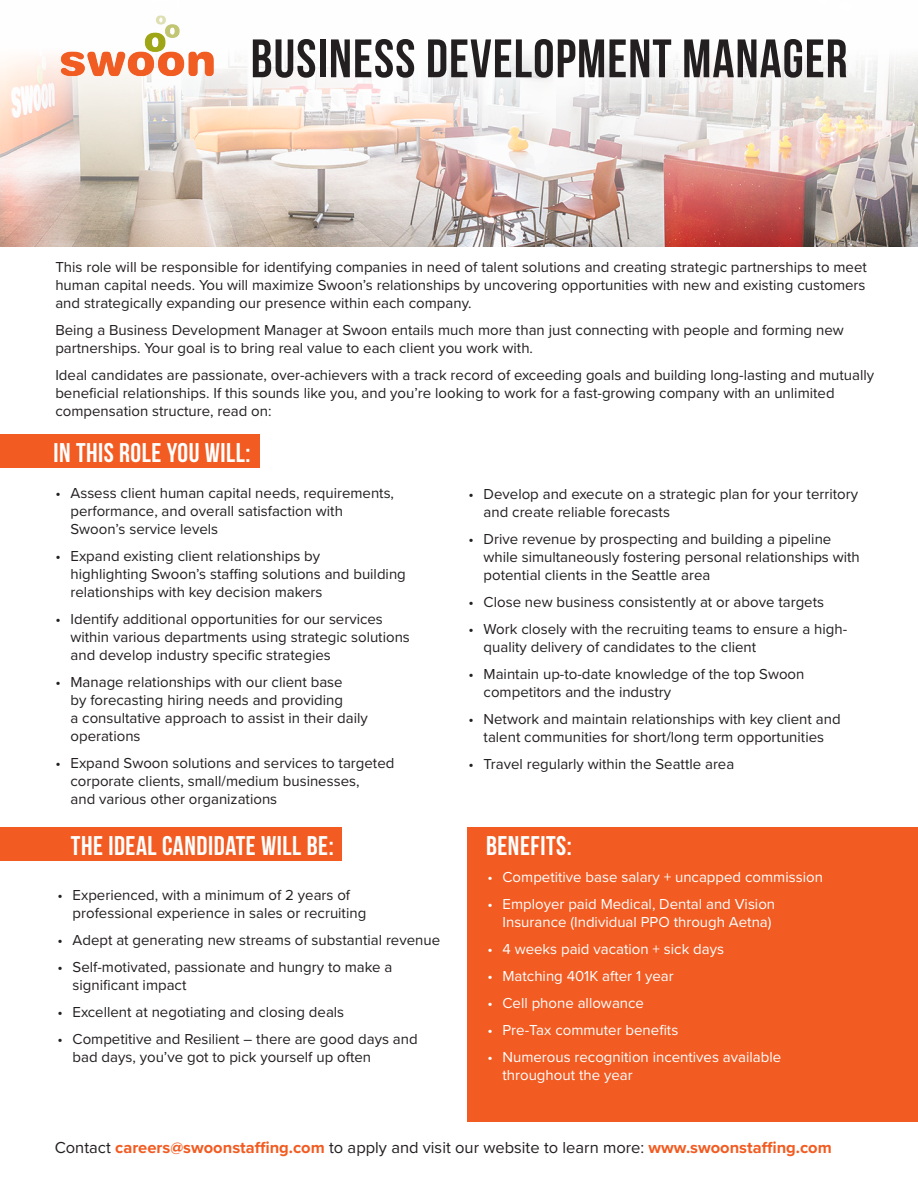
<style>
.page{position:relative;width:918px;height:1188px;background:#fff}
.page>*{position:absolute;margin:0;border:0;box-sizing:border-box;transform-origin:0 0}
.t1{font:54px "Bebas Neue";letter-spacing:.02em;color:#231f20}
.t2{font:27px "Bebas Neue";letter-spacing:.02em;color:#fff}
.t3{font:700 16.5px "Proxima Nova";color:#f25b21}
.t4{font:15px/18px "Proxima Nova";color:#231f20}
.t5{font:15px/18px "Proxima Nova";color:#fff;text-align:right}
.s1{font-weight:400;color:#231f20}
</style>
<div class="page">
<div style="left:0;top:434px;width:260px;height:34px;background:#f25b21"></div>
<img style="left:0;top:56px;width:918px;height:191px">
<img style="left:47px;top:15px;width:180px;height:132px">
<div style="left:0;top:827px;width:342px;height:33px;background:#f25b21"></div>
<div style="left:467px;top:827px;width:451px;height:295px;background:#f25b21"></div>
<p class="t1" style="left:251px;top:29px;width:598px">BUSINESS DEVELOPMENT MANAGER</p>
<p class="t4" style="left:55px;top:257px;width:813px;text-align:justify">This role will be responsible for identifying companies in need of talent solutions and creating strategic partnerships to meet human capital needs. You will maximize Swoon’s relationships by uncovering opportunities with new and existing customers and strategically expanding our presence within each company.</p>
<p class="t4" style="left:55px;top:320px;width:790px">Being a Business Development Manager at Swoon entails much more than just connecting with people and forming new partnerships. Your goal is to bring real value to each client you work with.</p>
<p class="t4" style="left:55px;top:365px;width:820px">Ideal candidates are passionate, over-achievers with a track record of exceeding goals and building long-lasting and mutually beneficial relationships. If this sounds like you, and you’re looking to work for a fast-growing company with an unlimited compensation structure, read on:</p>
<p class="t2" style="left:54px;top:438px;width:199px">IN THIS ROLE YOU WILL:</p>
<p class="t4" style="left:70px;top:483px;width:325px;text-indent:-15px">• Assess client human capital needs, requirements, performance, and overall satisfaction with<br>Swoon’s service levels</p>
<p class="t4" style="left:70px;top:546px;width:337px;text-indent:-15px">• Expand existing client relationships by<br>highlighting Swoon’s staffing solutions and building relationships with key decision makers</p>
<p class="t4" style="left:70px;top:609px;width:341px;text-indent:-15px">• Identify additional opportunities for our services within various departments using strategic solutions and develop industry specific strategies</p>
<p class="t4" style="left:70px;top:672px;width:299px;text-indent:-15px">• Manage relationships with our client base<br>by forecasting hiring needs and providing<br>a consultative approach to assist in their daily operations</p>
<p class="t4" style="left:70px;top:753px;width:325px;text-indent:-15px">• Expand Swoon solutions and services to targeted corporate clients, small/medium businesses,<br>and various other organizations</p>
<p class="t4" style="left:484px;top:484px;width:376px;text-indent:-15px">• Develop and execute on a strategic plan for your territory and create reliable forecasts</p>
<p class="t4" style="left:484px;top:529px;width:378px;text-indent:-15px">• Drive revenue by prospecting and building a pipeline while simultaneously fostering personal relationships with potential clients in the Seattle area</p>
<p class="t4" style="left:469px;top:592px;width:357px">• Close new business consistently at or above targets</p>
<p class="t4" style="left:484px;top:619px;width:365px;text-indent:-15px">• Work closely with the recruiting teams to ensure a high&shy;quality delivery of candidates to the client</p>
<p class="t4" style="left:484px;top:664px;width:322px;text-indent:-15px">• Maintain up-to-date knowledge of the top Swoon competitors and the industry</p>
<p class="t4" style="left:469px;top:709px;width:374px;text-align:center">• Network and maintain relationships with key client and talent communities for short/long term opportunities</p>
<p class="t4" style="left:469px;top:754px;width:267px">• Travel regularly within the Seattle area</p>
<p class="t2" style="left:71px;top:830px;width:264px">THE IDEAL CANDIDATE WILL BE:</p>
<p class="t4" style="left:73px;top:885px;width:295px;text-indent:-15px">• Experienced, with a minimum of 2 years of professional experience in sales or recruiting</p>
<p class="t4" style="left:58px;top:930px;width:384px">• Adept at generating new streams of substantial revenue</p>
<p class="t4" style="left:73px;top:957px;width:321px;text-indent:-15px">• Self-motivated, passionate and hungry to make a significant impact</p>
<p class="t4" style="left:58px;top:1002px;width:288px">• Excellent at negotiating and closing deals</p>
<p class="t4" style="left:73px;top:1029px;width:347px;text-indent:-15px">• Competitive and Resilient – there are good days and bad days, you’ve got to pick yourself up often</p>
<p class="t2" style="left:486px;top:830px;width:87px">BENEFITS:</p>
<p class="t5" style="left:488px;top:867px;width:337px">• Competitive base salary + uncapped commission</p>
<p class="t5" style="left:488px;top:894px;width:289px">• Employer paid Medical, Dental and Vision<br>Insurance (Individual PPO through Aetna)</p>
<p class="t5" style="left:488px;top:939px;width:238px">• 4 weeks paid vacation + sick days</p>
<p class="t5" style="left:488px;top:966px;width:188px">• Matching 401K after 1 year</p>
<p class="t5" style="left:488px;top:993px;width:158px">• Cell phone allowance</p>
<p class="t5" style="left:488px;top:1020px;width:192px">• Pre-Tax commuter benefits</p>
<p class="t5" style="left:502px;top:1047px;width:280px;text-align:left;text-indent:-15px">• Numerous recognition incentives available throughout the year</p>
<p class="t3" style="left:55px;top:1135px;width:779px"><span class="s1">Contact</span> careers@swoonstaffing.com <span class="s1">to apply and visit our website to learn more:</span> www.swoonstaffing.com</p>
</div>
